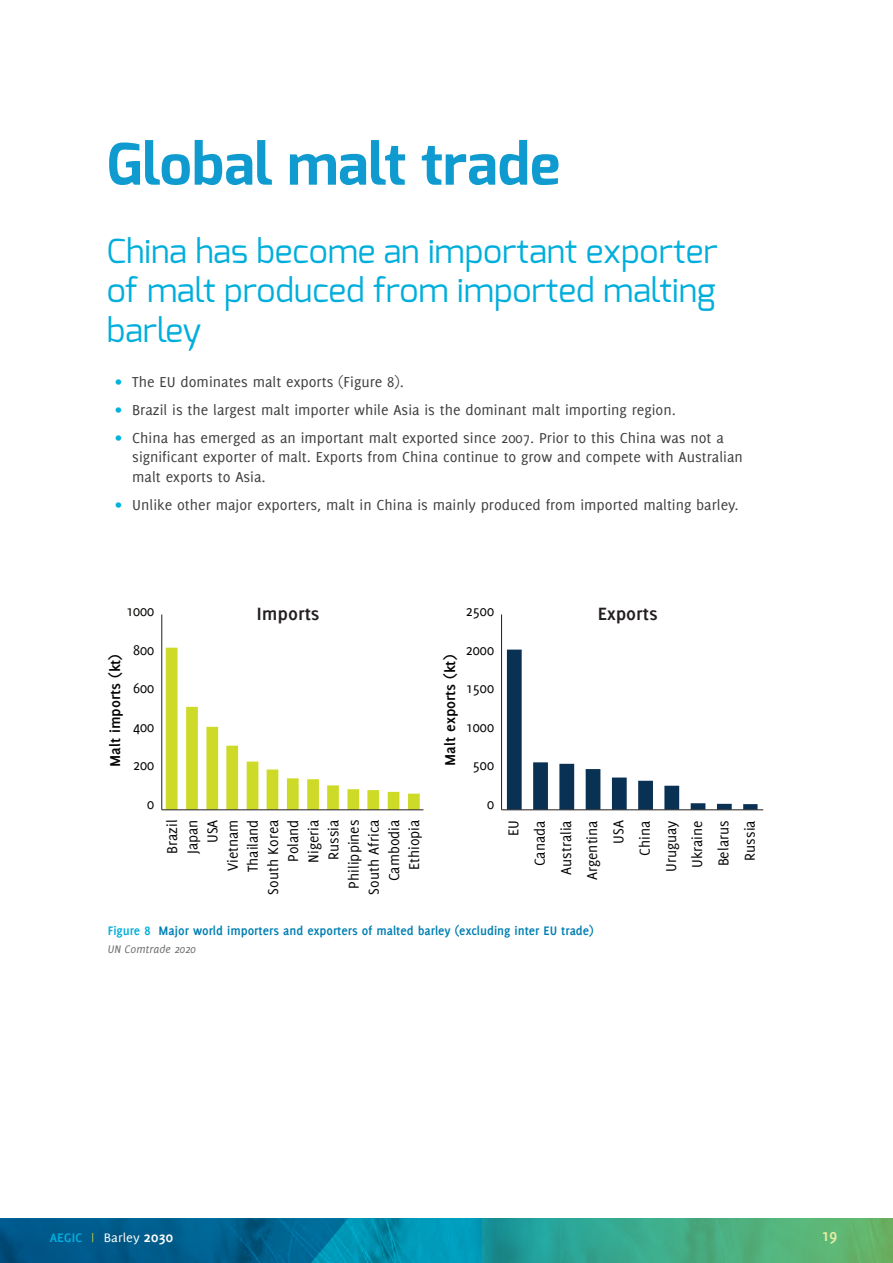
<style>
.page{position:relative;width:893px;height:1263px;background:#fff}
.page>*{position:absolute;margin:0;border:0;box-sizing:border-box;transform-origin:0 0}
.t1{font:700 57px "Exo";color:#0f9bcf}
.t2{font:33px/39.6px "Exo";color:#00aedc;text-align:justify}
.t3{font:700 19.5px "Delicious";color:#231f20;scale:1.05 1}
.t4{font:700 18px "Delicious";color:#e7eda2}
.t5{font:15.75px/19.5px "Delicious";color:#3e3e3f}
.t6{font:15.6px/20.1px "Delicious";color:#050504;text-align:right}
.t7{font:700 15.6px "Delicious";color:#050504;scale:1.05 1}
.t8{font:700 13.5px "Delicious";color:#007fb2}
.t9{font:13.5px "Delicious";letter-spacing:.005em;color:#fff;scale:1.08 1}
.t10{font:italic 12px "Delicious";color:#6c6d70}
.s1{color:#00b4de}
.s2{color:#00aedc}
.s3{font-weight:700;color:#00aedc}
.s4{font-size:12px;color:#d5df3e}
.s5{font-weight:700;font-size:15px}
</style>
<div class="page">
<img style="left:348px;top:1218px;width:134px;height:45px">
<svg style="left:482px;top:1218px;width:411px;height:45px;background:#42aa84"></svg>
<svg style="left:0;top:1218px;width:348px;height:45px;background:#00608e"></svg>
<hr style="left:162px;top:614px;width:1px;height:196px;background:#231f20">
<svg style="left:166px;top:648px;width:254px;height:161px"></svg>
<svg style="left:507px;top:650px;width:250px;height:159px"></svg>
<hr style="left:162px;top:809px;width:261px;height:1px;background:#231f20">
<hr style="left:501px;top:614px;width:1px;height:196px;background:#231f20">
<hr style="left:502px;top:809px;width:261px;height:1px;background:#231f20">
<h1 class="t1" style="left:107px;top:128px;width:455px">Global malt trade</h1>
<h2 class="t2" style="left:107px;top:231px;width:612px">China has become an important exporter of malt produced from imported malting barley</h2>
<p class="t5" style="left:115px;top:372px;width:290px"><span class="s1">•</span> The EU dominates malt exports (Figure 8).</p>
<p class="t5" style="left:115px;top:400px;width:562px"><span class="s1">•</span> Brazil is the largest malt importer while Asia is the dominant malt importing region.</p>
<p class="t5" style="left:132px;top:428px;width:612px;text-indent:-17px"><span class="s1">•</span> China has emerged as an important malt exported since 2007. Prior to this China was not a significant exporter of malt. Exports from China continue to grow and compete with Australian malt exports to Asia.</p>
<p class="t5" style="left:115px;top:495px;width:625px"><span class="s1">•</span> Unlike other major exporters, malt in China is mainly produced from imported malting barley.</p>
<p class="t6" style="left:126px;top:601px;width:30px">1000</p>
<p class="t6" style="left:133px;top:639px;width:23px">800</p>
<p class="t6" style="left:133px;top:678px;width:23px">600</p>
<p class="t6" style="left:133px;top:716px;width:23px">400</p>
<p class="t6" style="left:133px;top:755px;width:23px">200</p>
<p class="t6" style="left:147px;top:793px;width:9px">0</p>
<p class="t7" style="left:106px;top:767px;width:109px;rotate:-90deg">Malt imports (kt)</p>
<p class="t3" style="left:257px;top:602px;width:61px">Imports</p>
<p class="t3" style="left:598px;top:602px;width:59px">Exports</p>
<p class="t6" style="left:466px;top:601px;width:30px">2500</p>
<p class="t6" style="left:466px;top:639px;width:30px">2000</p>
<p class="t6" style="left:466px;top:678px;width:30px">1500</p>
<p class="t6" style="left:466px;top:716px;width:30px">1000</p>
<p class="t6" style="left:473px;top:755px;width:23px">500</p>
<p class="t6" style="left:487px;top:793px;width:9px">0</p>
<p class="t7" style="left:441px;top:766px;width:107px;rotate:-90deg">Malt exports (kt)</p>
<p class="t6" style="left:162px;top:895px;width:77px;rotate:-90deg">Brazil<br>Japan<br>USA<br>Vietnam<br>Thailand<br>South Korea<br>Poland<br>Nigeria<br>Russia<br>Philippines<br>South Africa<br>Cambodia<br>Ethiopia</p>
<p class="t6" style="left:500px;top:880px;width:61px;line-height:26.2px;rotate:-90deg">EU<br>Canada<br>Australia<br>Argentina<br>USA<br>China<br>Uruguay<br>Ukraine<br>Belarus<br>Russia</p>
<p class="t8" style="left:108px;top:923px;width:487px"><span class="s2">Figure 8</span> Major world importers and exporters of malted barley (excluding inter EU trade)</p>
<p class="t10" style="left:108px;top:943px;width:90px">UN Comtrade 2020</p>
<p class="t9" style="left:50px;top:1230px;width:116px"><span class="s3">AEGIC</span> <span class="s4">|</span> Barley <span class="s5">2030</span></p>
<p class="t4" style="left:821px;top:1225px;width:17px">19</p>
</div>
